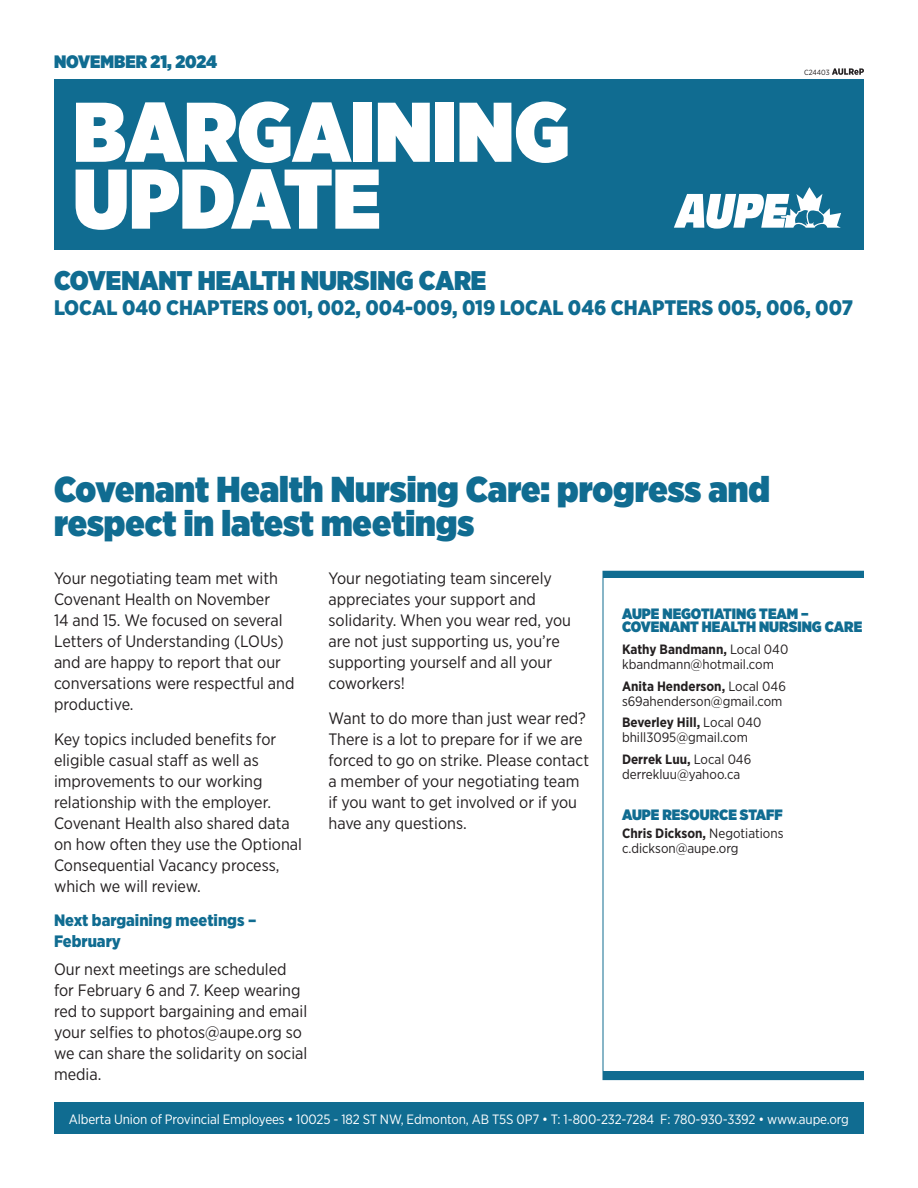
<style>
.page{position:relative;width:918px;height:1188px;background:#fff}
.page>*{position:absolute;margin:0;border:0;box-sizing:border-box;transform-origin:0 0}
.t1{font:900 84.45px/66.9px "Gotham Narrow";color:#fff}
.t2{font:900 36px/34.5px "Gotham Narrow";color:#106c91}
.t3{font:900 27px "Gotham Narrow";color:#106c91}
.t4{font:900 21px "Gotham Narrow";color:#106c91}
.t5{font:900 18px "Gotham Narrow";color:#106c91}
.t6{font:16.5px/21px "Gotham Narrow";color:#231f20}
.t7{font:900 16.5px/21px "Gotham Narrow";color:#106c91}
.t8{font:900 15px/13.5px "Gotham Narrow";color:#106c91}
.t9{font:13.5px/15px "Gotham Narrow";color:#231f20}
.t10{font:13.5px "Gotham Narrow";letter-spacing:-.01em;color:#fff}
.t11{font:7.5px "Gotham Narrow";color:#231f20}
.s1{font-weight:700}
</style>
<div class="page">
<div style="left:54px;top:79px;width:810px;height:171px;background:#106c91"></div>
<div style="left:54px;top:1102px;width:810px;height:32px;background:#106c91"></div>
<div style="left:603px;top:571px;width:261px;height:7px;background:#106c91"></div>
<div style="left:603px;top:1071px;width:261px;height:9px;background:#106c91"></div>
<svg style="left:674px;top:187px;width:167px;height:42px"></svg>
<div style="left:603px;top:571px;width:261px;height:509px;border:1px solid #106c91"></div>
<svg style="left:832px;top:68px;width:32px;height:7px"></svg>
<p class="t5" style="left:54px;top:50px;width:165px">NOVEMBER 21, 2024</p>
<h1 class="t1" style="left:73px;top:97px;width:498px">BARGAINING<br>UPDATE</h1>
<p class="t11" style="left:804px;top:68px;width:27px">C24403</p>
<h3 class="t3" style="left:54px;top:262px;width:434px">COVENANT HEALTH NURSING CARE</h3>
<p class="t4" style="left:54px;top:294px;width:800px">LOCAL 040 CHAPTERS 001, 002, 004-009, 019 LOCAL 046 CHAPTERS 005, 006, 007</p>
<h2 class="t2" style="left:54px;top:471px;width:718px">Covenant Health Nursing Care: progress and respect in latest meetings</h2>
<p class="t6" style="left:54px;top:567px;width:242px">Your negotiating team met with<br>Covenant Health on November<br>14 and 15. We focused on several<br>Letters of Understanding (LOUs) and are happy to report that our conversations were respectful and productive.</p>
<p class="t6" style="left:54px;top:728px;width:250px">Key topics included benefits for eligible casual staff as well as improvements to our working relationship with the employer.<br>Covenant Health also shared data on how often they use the Optional<br>Consequential Vacancy process, which we will review.</p>
<p class="t7" style="left:54px;top:910px;width:204px">Next bargaining meetings –<br>February</p>
<p class="t6" style="left:54px;top:958px;width:255px">Our next meetings are scheduled for February 6 and 7. Keep wearing red to support bargaining and email your selfies to photos@aupe.org so we can share the solidarity on social media.</p>
<p class="t10" style="left:69px;top:1110px;width:782px">Alberta Union of Provincial Employees • 10025 - 182 ST NW, Edmonton, AB T5S 0P7 • T: 1-800-232-7284 F: 780-930-3392 • www.aupe.org</p>
<p class="t6" style="left:328px;top:567px;width:244px">Your negotiating team sincerely appreciates your support and solidarity. When you wear red, you are not just supporting us, you’re supporting yourself and all your coworkers!</p>
<p class="t6" style="left:328px;top:707px;width:262px">Want to do more than just wear red?<br>There is a lot to prepare for if we are forced to go on strike. Please contact a member of your negotiating team if you want to get involved or if you have any questions.</p>
<p class="t8" style="left:622px;top:606px;width:242px">AUPE NEGOTIATING TEAM –<br>COVENANT HEALTH NURSING CARE</p>
<p class="t9" style="left:622px;top:641px;width:168px"><span class="s1">Kathy Bandmann,</span> Local 040 kbandmann@hotmail.com</p>
<p class="t9" style="left:622px;top:678px;width:165px"><span class="s1">Anita Henderson,</span> Local 046 s69ahenderson@gmail.com</p>
<p class="t9" style="left:622px;top:715px;width:141px"><span class="s1">Beverley Hill,</span> Local 040 bhill3095@gmail.com</p>
<p class="t9" style="left:622px;top:752px;width:131px"><span class="s1">Derrek Luu,</span> Local 046 derrekluu@yahoo.ca</p>
<p class="t8" style="left:622px;top:807px;width:162px">AUPE RESOURCE STAFF</p>
<p class="t9" style="left:622px;top:826px;width:163px"><span class="s1">Chris Dickson,</span> Negotiations c.dickson@aupe.org</p>
</div>
